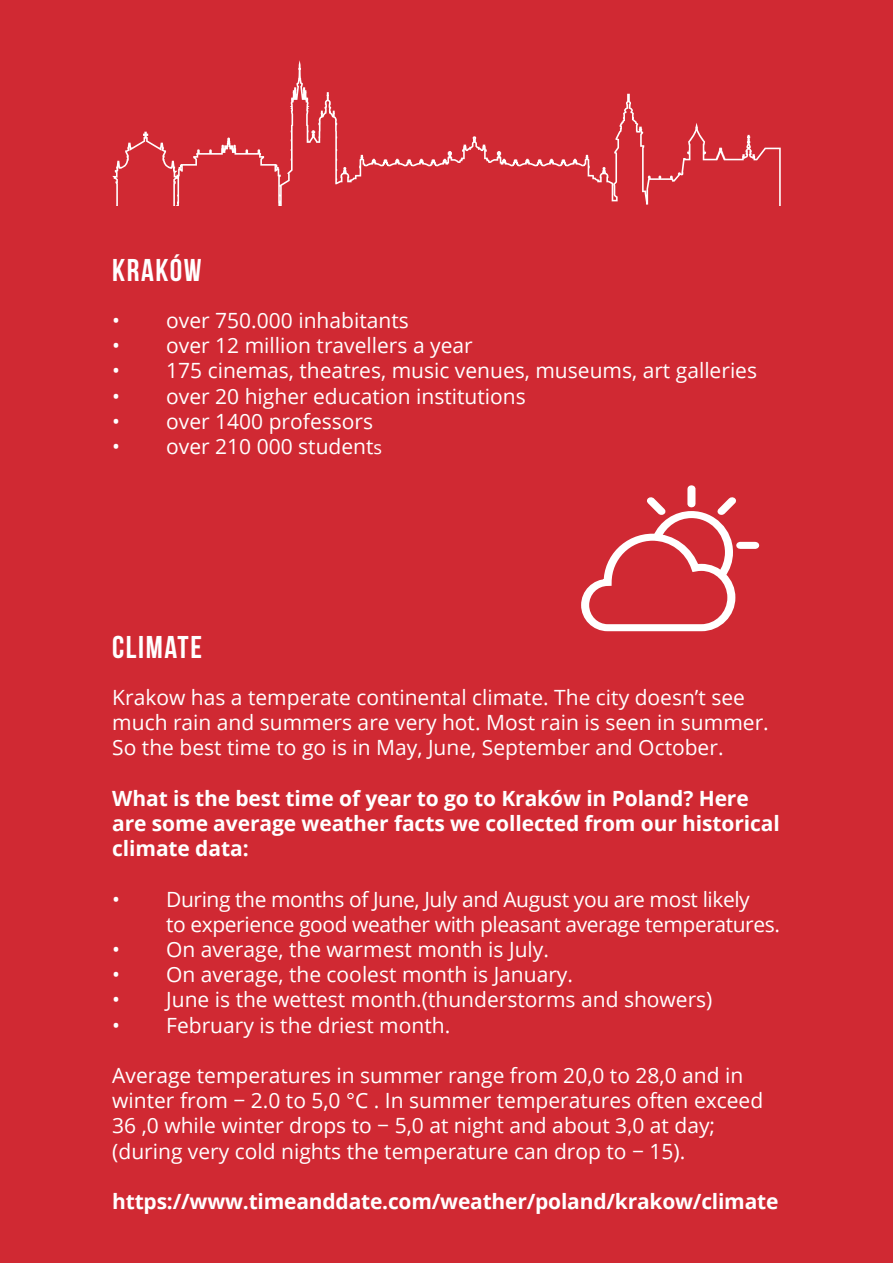
<style>
.page{position:relative;width:893px;height:1263px;background:#d02933}
.page>*{position:absolute;margin:0;border:0;box-sizing:border-box;transform-origin:0 0}
.t1{font:700 31.5px "Bebas Neue";letter-spacing:.05em;color:#fff}
.t2{font:21px/25.2px "Open Sans";color:#fff}
.t3{font:700 21px/25.2px "Open Sans";letter-spacing:-.005em;color:#fff}
.t4{font:21px/25.2px "Open Sans";letter-spacing:-.02em;color:#fff}
.s1{font-size:18px}
</style>
<div class="page">
<div style="left:688px;top:489px;width:7px;height:15px;background:#fff"></div>
<div style="left:740px;top:542px;width:15px;height:7px;background:#fff"></div>
<svg style="left:581px;top:491px;width:162px;height:141px"></svg>
<svg style="left:112px;top:60px;width:669px;height:145px"></svg>
<p class="t1" style="left:112px;top:253px;width:91px">KRAKÓW</p>
<p class="t2" style="left:112px;top:307px;width:298px">• over 750.000 inhabitants</p>
<p class="t2" style="left:112px;top:332px;width:362px">• over 12 million travellers a year</p>
<p class="t2" style="left:112px;top:358px;width:646px">• 175 cinemas, theatres, music venues, museums, art galleries</p>
<p class="t2" style="left:112px;top:383px;width:415px">• over 20 higher education institutions</p>
<p class="t2" style="left:112px;top:408px;width:262px">• over 1400 professors</p>
<p class="t2" style="left:112px;top:433px;width:271px">• over 210 000 student<span class="s1">s</span></p>
<p class="t1" style="left:112px;top:630px;width:91px">CLIMATE</p>
<p class="t2" style="left:112px;top:684px;width:658px">Krakow has a temperate continental climate. The city doesn’t see much rain and summers are very hot. Most rain is seen in summer.<br>So the best time to go is in May, June, September and October.</p>
<p class="t3" style="left:112px;top:785px;width:669px">What is the best time of year to go to Kraków in Poland? Here are some average weather facts we collected from our historical climate data:</p>
<p class="t4" style="left:166px;top:886px;width:615px;text-indent:-54px">• During the months of June, July and August you are most likely<br>to experience good weather with pleasant average temperatures.</p>
<p class="t2" style="left:112px;top:936px;width:438px">• On average, the warmest month is July.</p>
<p class="t2" style="left:112px;top:961px;width:462px">• On average, the coolest month is January.</p>
<p class="t2" style="left:112px;top:986px;width:602px">• June is the wettest month.(thunderstorms and showers)</p>
<p class="t2" style="left:112px;top:1012px;width:340px">• February is the driest month.</p>
<p class="t2" style="left:112px;top:1062px;width:652px">Average temperatures in summer range from 20,0 to 28,0 and in winter from − 2.0 to 5,0 °C . In summer temperatures often exceed 36 ,0 while winter drops to − 5,0 at night and about 3,0 at day; (during very cold nights the temperature can drop to − 15).</p>
<p class="t3" style="left:112px;top:1188px;width:668px">https://www.timeanddate.com/weather/poland/krakow/climate</p>
</div>
